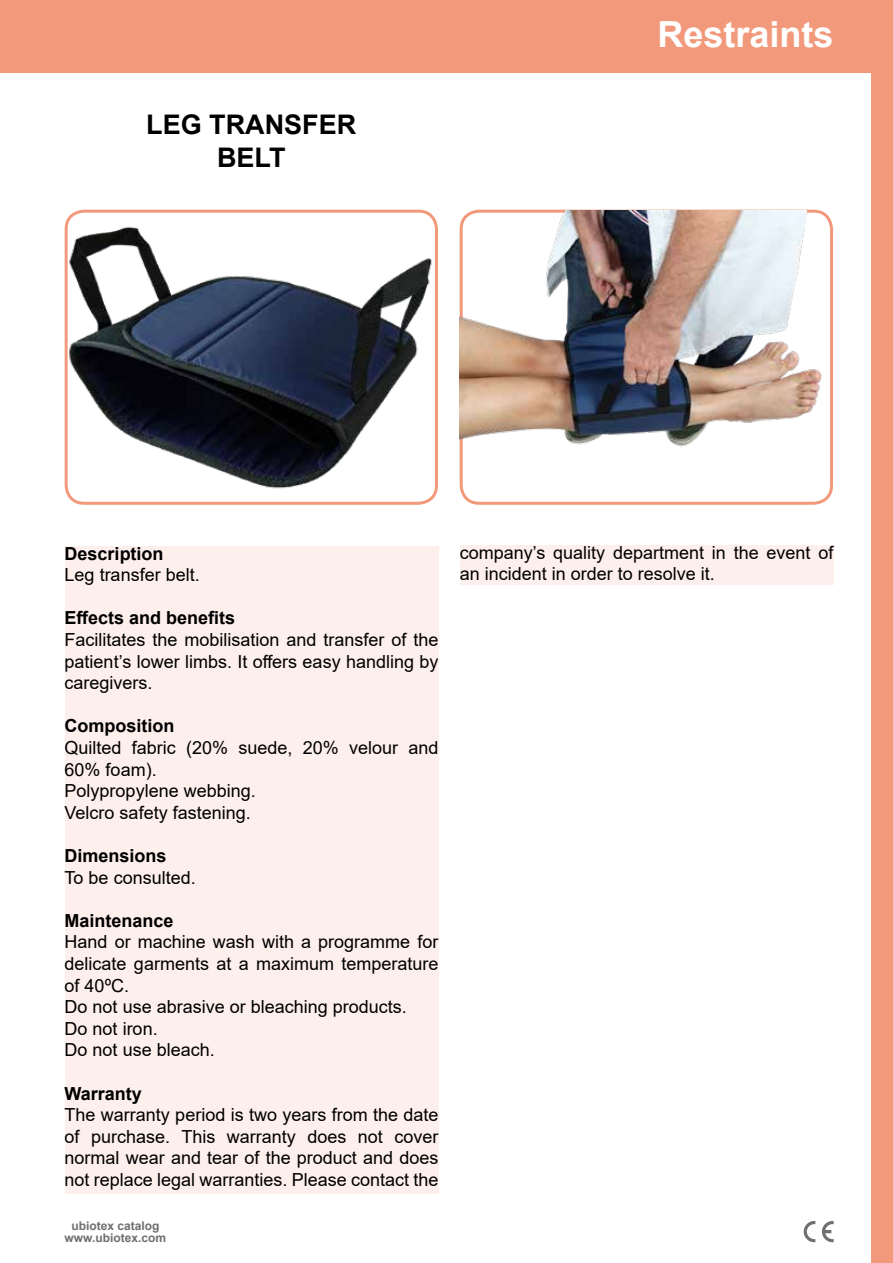
<style>
.page{position:relative;width:893px;height:1263px;background:#fff}
.page>*{position:absolute;margin:0;border:0;box-sizing:border-box;transform-origin:0 0}
.t1{font:700 36px "Arial";color:#fff}
.t2{font:700 27px/32.4px "Arial";color:#000;text-align:center}
.t3{font:18px/21.6px "Arial";color:#000}
.t4{font:700 18px "Arial";color:#000}
.t5{font:700 12px/12px "Arial";color:#706f6f;text-align:center}
</style>
<div class="page">
<div style="left:65px;top:546px;width:373px;height:648px;background:#fdefeb"></div>
<div style="left:460px;top:546px;width:373px;height:39px;background:#fdefeb"></div>
<div style="left:872px;top:0;width:21px;height:1263px;background:#f3997b"></div>
<div style="left:0;top:0;width:893px;height:72px;background:#f3997b"></div>
<svg style="left:804px;top:1221px;width:11px;height:21px"></svg>
<svg style="left:822px;top:1221px;width:12px;height:21px"></svg>
<div style="left:65px;top:210px;width:373px;height:295px;border:3px solid #f3997b;border-radius:18px"></div>
<img style="left:64px;top:217px;width:374px;height:281px">
<img style="left:460px;top:211px;width:373px;height:280px">
<h2 class="t2" style="left:146px;top:109px;width:212px">LEG TRANSFER<br>BELT</h2>
<h1 class="t1" style="left:657px;top:9px;width:178px">Restraints</h1>
<p class="t4" style="left:65px;top:540px;width:101px">Description</p>
<p class="t3" style="left:65px;top:564px;width:137px">Leg transfer belt.</p>
<p class="t4" style="left:65px;top:605px;width:172px">Effects and benefits</p>
<p class="t3" style="left:65px;top:629px;width:375px;text-align:justify">Facilitates the mobilisation and transfer of the patient’s lower limbs. It offers easy handling by caregivers.</p>
<p class="t4" style="left:65px;top:713px;width:111px">Composition</p>
<p class="t3" style="left:65px;top:737px;width:375px">Quilted fabric (20% suede, 20% velour and<br>60% foam).<br>Polypropylene webbing.<br>Velcro safety fastening.</p>
<p class="t4" style="left:65px;top:843px;width:104px">Dimensions</p>
<p class="t3" style="left:65px;top:866px;width:133px">To be consulted.</p>
<p class="t4" style="left:65px;top:908px;width:111px">Maintenance</p>
<p class="t3" style="left:65px;top:931px;width:375px">Hand or machine wash with a programme for delicate garments at a maximum temperature of 40ºC.<br>Do not use abrasive or bleaching products.<br>Do not iron.<br>Do not use bleach.</p>
<p class="t4" style="left:65px;top:1080px;width:79px">Warranty</p>
<p class="t3" style="left:65px;top:1104px;width:375px;text-align:justify">The warranty period is two years from the date of purchase. This warranty does not cover normal wear and tear of the product and does not replace legal warranties. Please contact the</p>
<p class="t5" style="left:65px;top:1219px;width:103px">ubiotex catalog www.ubiotex.com</p>
<p class="t3" style="left:460px;top:542px;width:375px">company’s quality department in the event of an incident in order to resolve it.</p>
</div>
